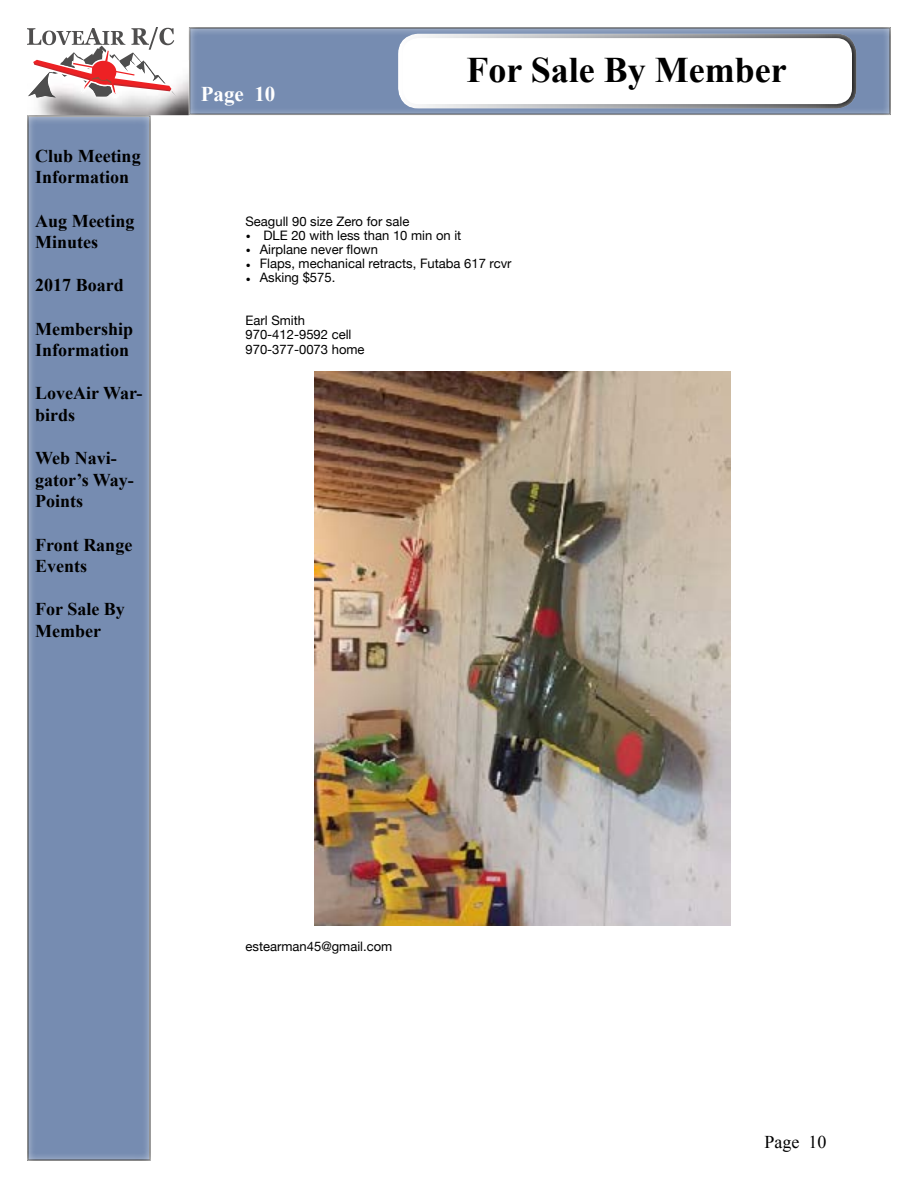
<style>
.page{position:relative;width:918px;height:1188px;background:#fff}
.page>*{position:absolute;margin:0;border:0;box-sizing:border-box;transform-origin:0 0}
.t1{font:700 36px "Times New Roman";color:#000}
.t2{font:700 21px "Times New Roman";color:#fff}
.t3{font:700 18px/21.6px "Times New Roman";color:#000}
.t4{font:18px "Times New Roman";color:#000}
.t5{font:13.05px/14.2px "Helvetica Neue";color:#000}
.s1{font-size:15.6px}
</style>
<div class="page">
<div style="left:176px;top:16px;width:727px;height:101px;background:#fff;opacity:.75"></div>
<img style="left:38px;top:60px;width:151px;height:55px">
<svg style="left:27px;top:27px;width:150px;height:72px"></svg>
<div style="left:99px;top:72px;width:9px;height:8px;background:#ed2124;border-radius:50%"></div>
<div style="left:386px;top:23px;width:484px;height:87px;background:#fff;opacity:.75"></div>
<div style="left:14px;top:105px;width:151px;height:1056px;background:#fff;opacity:.75"></div>
<div style="left:160px;top:130px;width:725px;height:938px;background:#fff"></div>
<img style="left:314px;top:371px;width:416px;height:555px">
<h3 class="t3" style="left:35px;top:145px;width:107px">Club Meeting<br>Information</h3>
<h3 class="t3" style="left:35px;top:209px;width:101px">Aug Meeting<br>Minutes</h3>
<h3 class="t3" style="left:35px;top:274px;width:90px">2017 Board</h3>
<h3 class="t3" style="left:35px;top:317px;width:99px">Membership<br>Information</h3>
<h3 class="t3" style="left:35px;top:382px;width:109px">LoveAir War&shy;birds</h3>
<h3 class="t3" style="left:35px;top:447px;width:100px">Web Navi&shy;gator’s Way-<br>Points</h3>
<h3 class="t3" style="left:35px;top:533px;width:99px">Front Range<br>Events</h3>
<h3 class="t3" style="left:35px;top:598px;width:91px">For Sale By<br>Member</h3>
<h2 class="t2" style="left:201px;top:79px;width:76px">Page 10</h2>
<h1 class="t1" style="left:467px;top:44px;width:322px">For Sale By Member</h1>
<p class="t5" style="left:246px;top:215px;width:165px">Seagull 90 size Zero for sale</p>
<p class="t5" style="left:246px;top:229px;width:217px"><span class="s1">•</span> DLE 20 with less than 10 min on it</p>
<p class="t5" style="left:246px;top:243px;width:134px"><span class="s1">•</span> Airplane never ßown</p>
<p class="t5" style="left:246px;top:257px;width:268px"><span class="s1">•</span> Flaps, mechanical retracts, Futaba 617 rcvr</p>
<p class="t5" style="left:246px;top:271px;width:91px"><span class="s1">•</span> Asking $575.</p>
<p class="t5" style="left:246px;top:314px;width:121px">Earl Smith<br>970-412-9592 cell<br>970-377-0073 home</p>
<p class="t5" style="left:246px;top:940px;width:148px">estearman45@gmail.com</p>
<h3 class="t4" style="left:764px;top:1129px;width:63px">Page 10</h3>
</div>
